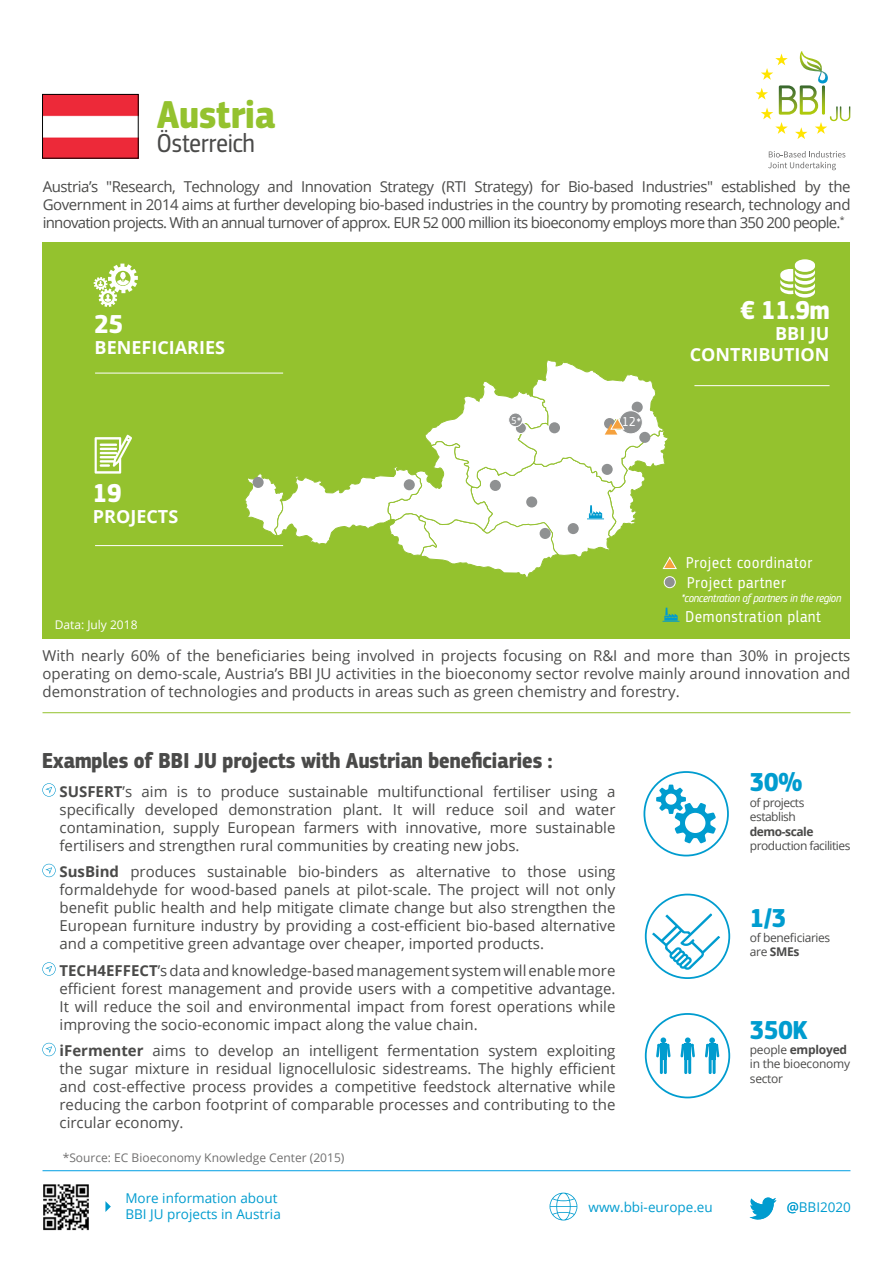
<style>
.page{position:relative;width:893px;height:1263px;background:#fff}
.page>*{position:absolute;margin:0;border:0;box-sizing:border-box;transform-origin:0 0}
.t1{font:700 40.5px "EC Square Sans Cond Pro";color:#94c22e}
.t2{font:27px "EC Square Sans Cond Pro";color:#4a4a49}
.t3{font:700 27px "EC Square Sans Cond Pro";color:#fff}
.t4{font:700 27px "EC Square Sans Cond Pro";color:#009ccf}
.t5{font:700 22.5px "EC Square Sans Cond Pro";color:#4a4a49}
.t6{font:700 18px/21px "Open Sans";color:#fff;text-align:right}
.t7{font:16.5px "EC Square Sans Cond Pro";letter-spacing:.05em;color:#fff}
.t8{font:15px/18px "Open Sans";color:#4a4a49;text-align:justify}
.t9{font:13.5px "Open Sans";color:#009ccf}
.t10{font:13.5px "EC Square Sans Cond Pro";color:#fff}
.t11{font:12px/14.4px "Open Sans";letter-spacing:-.04em;color:#4a4a49}
.t12{font:12px "Open Sans";color:#706f6f}
.t13{font:12px/14.4px "Open Sans";letter-spacing:-.02em;color:#4a4a49}
.t14{font:italic 12px "EC Square Sans Cond Pro";letter-spacing:-.01em;color:#fff}
.t15{font:12px "Open Sans";color:#fff}
.t16{font:10.5px "EC Square Sans Cond Pro";color:#fff}
.s1{font-size:15px}
.s2{font-weight:700}
</style>
<div class="page">
<svg style="left:550px;top:1192px;width:27px;height:28px"></svg>
<div style="left:43px;top:242px;width:807px;height:397px;background:#94c22e"></div>
<svg style="left:768px;top:151px;width:77px;height:19px"></svg>
<svg style="left:755px;top:51px;width:95px;height:88px"></svg>
<img style="left:44px;top:96px;width:92px;height:60px">
<div style="left:42px;top:94px;width:96px;height:64px;border:1px solid #000"></div>
<hr style="left:43px;top:712px;width:807px;height:1px;background:#94c22e">
<hr style="left:95px;top:373px;width:188px;height:1px;background:#fff">
<hr style="left:95px;top:545px;width:188px;height:1px;background:#fff">
<svg style="left:780px;top:259px;width:35px;height:39px"></svg>
<svg style="left:95px;top:435px;width:37px;height:39px"></svg>
<svg style="left:94px;top:264px;width:44px;height:43px"></svg>
<svg style="left:42px;top:783px;width:14px;height:14px"></svg>
<svg style="left:42px;top:864px;width:14px;height:13px"></svg>
<svg style="left:42px;top:962px;width:14px;height:14px"></svg>
<svg style="left:42px;top:1043px;width:14px;height:13px"></svg>
<div style="left:645px;top:1013px;width:85px;height:85px;border:2px solid #009ccf;border-radius:50%"></div>
<div style="left:645px;top:894px;width:85px;height:85px;border:2px solid #009ccf;border-radius:50%"></div>
<hr style="left:43px;top:1170px;width:807px;height:1px;background:#009fe3">
<svg style="left:750px;top:1197px;width:26px;height:23px"></svg>
<img style="left:43px;top:1184px;width:46px;height:47px">
<svg style="left:105px;top:1201px;width:6px;height:11px"></svg>
<div style="left:643px;top:771px;width:86px;height:85px;border:2px solid #009ccf;border-radius:50%"></div>
<div style="left:664px;top:577px;width:11px;height:11px;background:#8f9192;border-radius:50%"></div>
<div style="left:664px;top:576px;width:11px;height:12px;border:1px solid #fff;border-radius:50%"></div>
<svg style="left:662px;top:608px;width:17px;height:14px"></svg>
<svg style="left:656px;top:784px;width:60px;height:59px"></svg>
<svg style="left:652px;top:913px;width:68px;height:57px"></svg>
<hr style="left:688px;top:1056px;width:3px;height:18px;background:#009ccf">
<hr style="left:684px;top:1056px;width:3px;height:18px;background:#009ccf">
<svg style="left:680px;top:1037px;width:15px;height:23px"></svg>
<hr style="left:664px;top:1056px;width:3px;height:18px;background:#009ccf">
<hr style="left:660px;top:1056px;width:3px;height:18px;background:#009ccf">
<svg style="left:656px;top:1037px;width:15px;height:23px"></svg>
<hr style="left:713px;top:1056px;width:3px;height:18px;background:#009ccf">
<hr style="left:709px;top:1056px;width:3px;height:18px;background:#009ccf">
<svg style="left:705px;top:1037px;width:14px;height:23px"></svg>
<hr style="left:694px;top:385px;width:136px;height:1px;background:#fff">
<svg style="left:244px;top:360px;width:433px;height:222px"></svg>
<div style="left:509px;top:413px;width:13px;height:14px;background:#8f9192;border-radius:50%"></div>
<div style="left:508px;top:413px;width:15px;height:14px;border:1px solid #fff;border-radius:50%"></div>
<p class="t1" style="left:157px;top:90px;width:120px">Austria</p>
<p class="t2" style="left:157px;top:128px;width:100px">Österreich</p>
<p class="t8" style="left:43px;top:177px;width:809px">Austria’s "Research, Technology and Innovation Strategy (RTI Strategy) for Bio-based Industries" established by the Government in 2014 aims at further developing bio-based industries in the country by promoting research, technology and innovation projects. With an annual turnover of approx. EUR 52 000 million its bioeconomy employs more than 350 200 people.<sup>*</sup></p>
<p class="t3" style="left:95px;top:307px;width:30px">25</p>
<p class="t6" style="left:95px;top:336px;width:132px">BENEFICIARIES</p>
<p class="t3" style="left:93px;top:476px;width:30px">19</p>
<p class="t6" style="left:93px;top:505px;width:87px">PROJECTS</p>
<p class="t15" style="left:55px;top:616px;width:84px">Data: July 2018</p>
<p class="t16" style="left:511px;top:415px;width:12px">5<span class="s1">*</span></p>
<p class="t10" style="left:622px;top:414px;width:20px">12<span class="s1">*</span></p>
<p class="t3" style="left:740px;top:294px;width:91px">€ 11.9m</p>
<p class="t6" style="left:690px;top:323px;width:141px">BBI JU<br>CONTRIBUTION</p>
<p class="t7" style="left:686px;top:553px;width:128px">Project coordinator</p>
<p class="t7" style="left:687px;top:573px;width:100px">Project partner</p>
<p class="t14" style="left:681px;top:592px;width:161px">*concentration of partners in the region</p>
<p class="t7" style="left:685px;top:607px;width:137px">Demonstration plant</p>
<p class="t8" style="left:43px;top:646px;width:809px">With nearly 60% of the beneficiaries being involved in projects focusing on R&amp;I and more than 30% in projects operating on demo-scale, Austria’s BBI JU activities in the bioeconomy sector revolve mainly around innovation and demonstration of technologies and products in areas such as green chemistry and forestry.</p>
<p class="t5" style="left:42px;top:746px;width:511px">Examples of BBI JU projects with Austrian beneficiaries :</p>
<p class="t8" style="left:60px;top:782px;width:557px"><span class="s2">SUSFERT</span>’s aim is to produce sustainable multifunctional fertiliser using a specifically developed demonstration plant. It will reduce soil and water contamination, supply European farmers with innovative, more sustainable fertilisers and strengthen rural communities by creating new jobs.</p>
<p class="t8" style="left:60px;top:862px;width:557px"><span class="s2">SusBind</span> produces sustainable bio-binders as alternative to those using formaldehyde for wood-based panels at pilot-scale. The project will not only benefit public health and help mitigate climate change but also strengthen the European furniture industry by providing a cost-efficient bio-based alternative and a competitive green advantage over cheaper, imported products.</p>
<p class="t8" style="left:60px;top:961px;width:557px"><span class="s2">TECH4EFFECT</span>’sdata and knowledge-based management system will enable more efficient forest management and provide users with a competitive advantage.<br>It will reduce the soil and environmental impact from forest operations while improving the socio-economic impact along the value chain.</p>
<p class="t8" style="left:60px;top:1041px;width:557px"><span class="s2">iFermenter</span> aims to develop an intelligent fermentation system exploiting the sugar mixture in residual lignocellulosic sidestreams. The highly efficient and cost-effective process provides a competitive feedstock alternative while reducing the carbon footprint of comparable processes and contributing to the circular economy.</p>
<p class="t4" style="left:750px;top:766px;width:54px">30%</p>
<p class="t11" style="left:750px;top:795px;width:102px">of projects establish <span class="s2">demo-scale </span>production facilities</p>
<p class="t4" style="left:750px;top:901px;width:38px">1/3</p>
<p class="t11" style="left:750px;top:930px;width:82px">of beneficiaries are <span class="s2">SMEs</span></p>
<p class="t4" style="left:750px;top:1013px;width:59px">350K</p>
<p class="t13" style="left:750px;top:1042px;width:102px">people <span class="s2">employed </span>in the bioeconomy sector</p>
<p class="t12" style="left:63px;top:1149px;width:283px">*Source: EC Bioeconomy Knowledge Center (2015)</p>
<p class="t9" style="left:125px;top:1188px;width:154px">More information about</p>
<p class="t9" style="left:125px;top:1205px;width:157px">BBI JU projects in Austria</p>
<p class="t9" style="left:589px;top:1198px;width:126px">www.bbi-europe.eu</p>
<p class="t9" style="left:787px;top:1197px;width:66px">@BBI2020</p>
</div>
